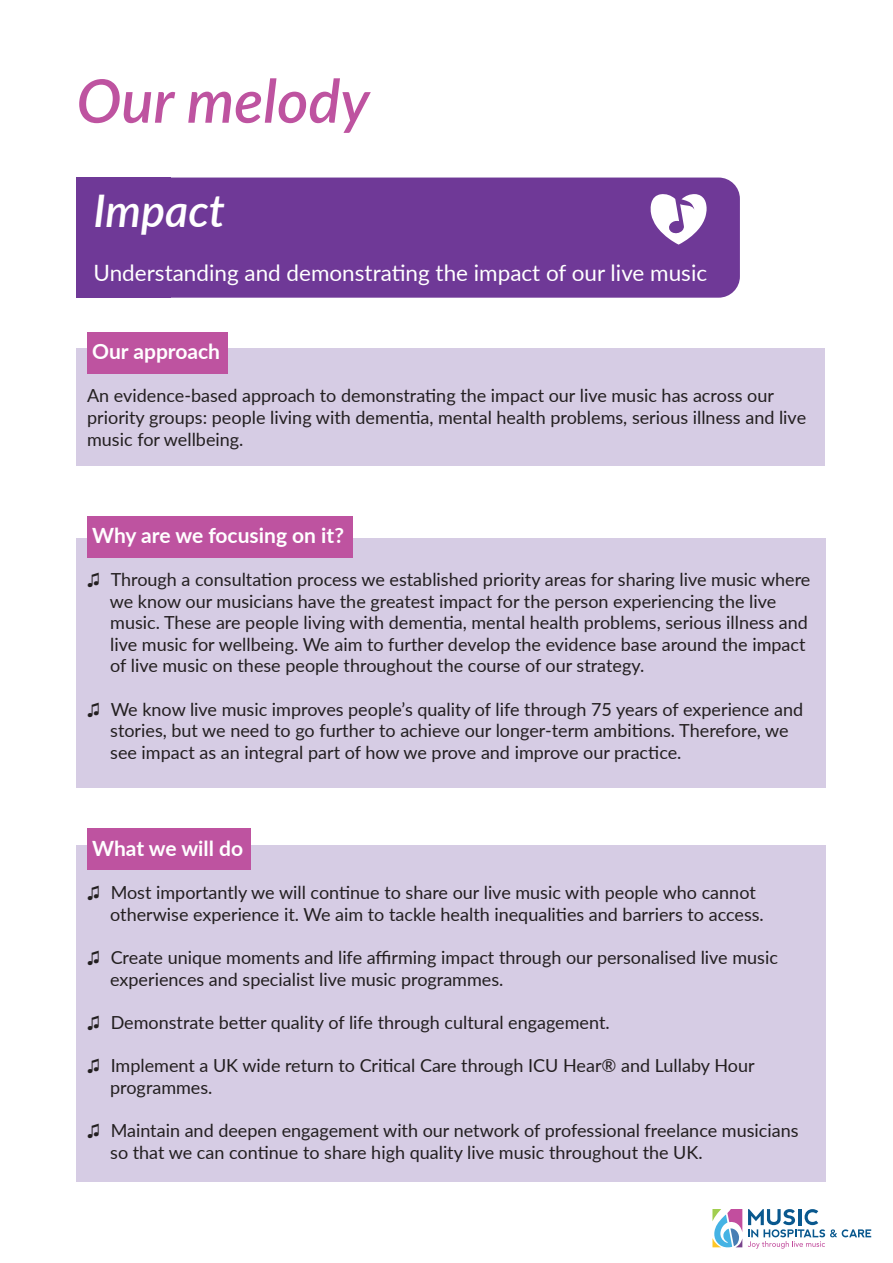
<style>
.page{position:relative;width:893px;height:1263px;background:#fff}
.page>*{position:absolute;margin:0;border:0;box-sizing:border-box;transform-origin:0 0}
.t1{font:italic 600 60px "Lato";color:#be53a0}
.t2{font:italic 600 45px "Lato";color:#fff}
.t3{font:22.5px "Lato";color:#fff}
.t4{font:700 21px "Lato";color:#fff}
.t5{font:18px/21.6px "Lato";color:#231f20}
.s1{font-family:"Arial"}
</style>
<div class="page">
<div style="left:77px;top:845px;width:749px;height:336px;background:#d6cce4"></div>
<div style="left:77px;top:538px;width:749px;height:249px;background:#d6cce4"></div>
<div style="left:77px;top:349px;width:748px;height:117px;background:#d6cce4"></div>
<div style="left:87px;top:516px;width:266px;height:41px;background:#be53a0"></div>
<div style="left:87px;top:332px;width:140px;height:41px;background:#be53a0"></div>
<div style="left:87px;top:829px;width:164px;height:41px;background:#be53a0"></div>
<div style="left:77px;top:178px;width:663px;height:120px;background:#6f3997;border-radius:21px"></div>
<div style="left:77px;top:178px;width:94px;height:120px;background:#6f3997"></div>
<svg style="left:650px;top:194px;width:57px;height:51px"></svg>
<svg style="left:748px;top:1209px;width:123px;height:39px"></svg>
<svg style="left:712px;top:1209px;width:30px;height:39px"></svg>
<h1 class="t1" style="left:77px;top:57px;width:295px">Our melody</h1>
<h2 class="t2" style="left:94px;top:178px;width:133px">Impact</h2>
<p class="t3" style="left:94px;top:256px;width:615px">Understanding and demonstra琀椀ng the impact of our live music</p>
<p class="t4" style="left:92px;top:344px;width:129px">Our approach</p>
<p class="t5" style="left:87px;top:384px;width:720px">An evidence-based approach to demonstra琀椀ng the impact our live music has across our priority groups: people living with demen琀椀a, mental health problems, serious illness and live music for wellbeing.</p>
<p class="t4" style="left:92px;top:520px;width:253px">Why are we focusing on it?</p>
<p class="t5" style="left:110px;top:568px;width:702px;text-indent:-23px"><span class="s1">♫</span> Through a consulta琀椀on process we established priority areas for sharing live music where we know our musicians have the greatest impact for the person experiencing the live music. These are people living with demen琀椀a, mental health problems, serious illness and live music for wellbeing. We aim to further develop the evidence base around the impact of live music on these people throughout the course of our strategy.</p>
<p class="t5" style="left:110px;top:697px;width:694px;text-indent:-23px"><span class="s1">♫</span> We know live music improves people’s quality of life through 75 years of experience and stories, but we need to go further to achieve our longer-term ambi琀椀ons. Therefore, we see impact as an integral part of how we prove and improve our prac琀椀ce.</p>
<p class="t4" style="left:92px;top:840px;width:153px">What we will do</p>
<p class="t5" style="left:110px;top:881px;width:655px;text-indent:-23px"><span class="s1">♫</span> Most importantly we will con琀椀nue to share our live music with people who cannot otherwise experience it. We aim to tackle health inequali琀椀es and barriers to access.</p>
<p class="t5" style="left:110px;top:946px;width:669px;text-indent:-23px"><span class="s1">♫</span> Create unique moments and life a昀케rming impact through our personalised live music experiences and specialist live music programmes.</p>
<p class="t5" style="left:87px;top:1011px;width:524px"><span class="s1">♫</span> Demonstrate be琀琀er quality of life through cultural engagement.</p>
<p class="t5" style="left:110px;top:1054px;width:646px;text-indent:-23px"><span class="s1">♫</span> Implement a UK wide return to Cri琀椀cal Care through ICU Hear® and Lullaby Hour programmes.</p>
<p class="t5" style="left:110px;top:1119px;width:690px;text-indent:-23px"><span class="s1">♫</span> Maintain and deepen engagement with our network of professional freelance musicians so that we can con琀椀nue to share high quality live music throughout the UK.</p>
</div>
